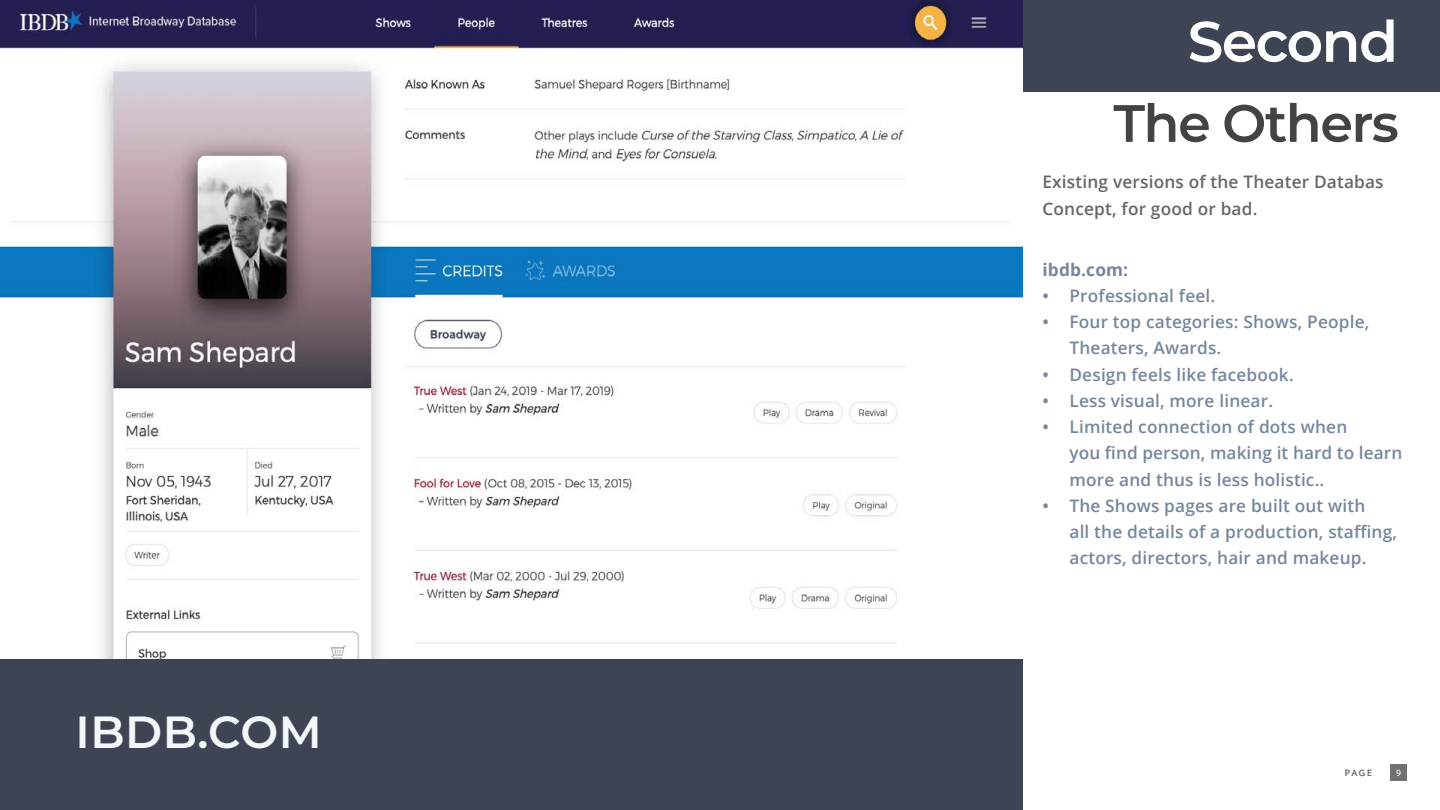
<style>
.page{position:relative;width:1440px;height:810px;background:#fff}
.page>*{position:absolute;margin:0;border:0;box-sizing:border-box;transform-origin:0 0}
.t1{font:600 57px "Montserrat";letter-spacing:-.03em;color:#fff}
.t2{font:600 52.5px "Montserrat";letter-spacing:-.03em;color:#444342}
.t3{font:600 45px "Montserrat";letter-spacing:.01em;color:#f3f7f9}
.t4{font:600 17.25px/26.2px "Open Sans";letter-spacing:.01em;color:#76869d}
.t5{font:600 17.25px/26.2px "Open Sans";letter-spacing:.01em;color:#666}
.t6{font:700 17.25px "Open Sans";letter-spacing:.01em;color:#76869d}
.t7{font:9.52px "Myriad Pro";color:#fff}
.t8{font:8.77px "Open Sans";color:#6d6e71}
</style>
<div class="page">
<div style="left:1390px;top:764px;width:17px;height:17px;background:#727271"></div>
<div style="left:1022px;top:0;width:418px;height:92px;background:#3e4454"></div>
<img style="left:0;top:0;width:1022px;height:659px">
<div style="left:0;top:659px;width:1022px;height:151px;background:#3e4454"></div>
<h3 class="t3" style="left:76px;top:700px;width:248px">IBDB.COM</h3>
<h1 class="t1" style="left:1188px;top:1px;width:212px">Second</h1>
<h2 class="t2" style="left:1113px;top:86px;width:287px">The Others</h2>
<p class="t5" style="left:1042px;top:169px;width:343px">Existing versions of the Theater Databas<br>Concept, for good or bad.</p>
<p class="t6" style="left:1043px;top:257px;width:87px">ibdb.com:</p>
<p class="t4" style="left:1043px;top:282px;width:174px">• Professional feel.</p>
<p class="t4" style="left:1069px;top:308px;width:301px;text-indent:-27px">• Four top categories: Shows, People,<br>Theaters, Awards.</p>
<p class="t4" style="left:1043px;top:361px;width:253px">• Design feels like facebook.</p>
<p class="t4" style="left:1043px;top:387px;width:232px">• Less visual, more linear.</p>
<p class="t4" style="left:1069px;top:413px;width:334px;text-indent:-27px">• Limited connection of dots when<br>you find person, making it hard to learn more and thus is less holistic..</p>
<p class="t4" style="left:1069px;top:492px;width:329px;text-indent:-27px">• The Shows pages are built out with<br>all the details of a production, staffing, actors, directors, hair and makeup.</p>
<p class="t8" style="left:1345px;top:767px;width:29px">PAGE</p>
<p class="t7" style="left:1396px;top:767px;width:6px">9</p>
</div>
